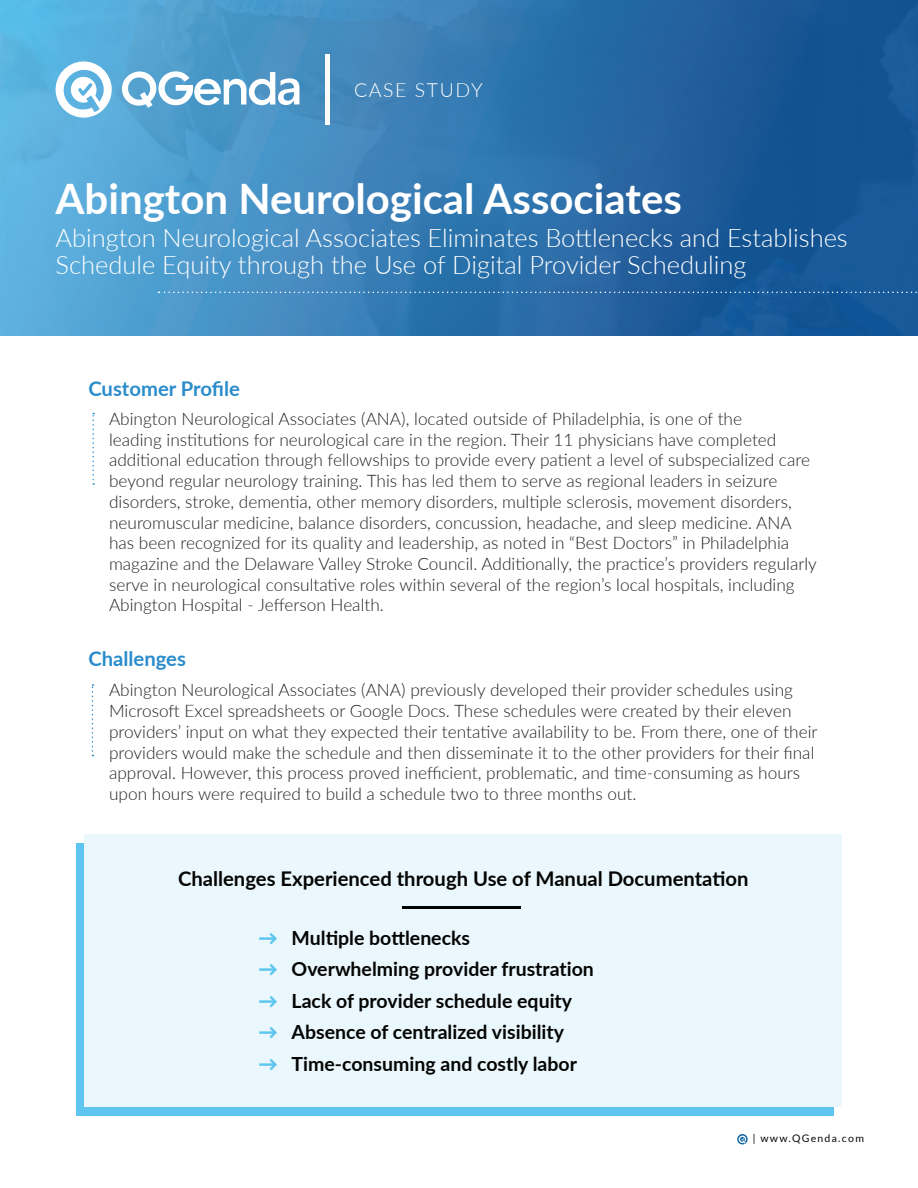
<style>
.page{position:relative;width:918px;height:1188px;background:#fff}
.page>*{position:absolute;margin:0;border:0;box-sizing:border-box;transform-origin:0 0}
.t1{font:700 42px "Lato";color:#fff}
.t2{font:300 25.5px/27px "Lato";color:#fff}
.t3{font:700 20.25px "Lato";color:#040503}
.t4{font:700 20.25px "Lato";color:#2a8ccb}
.t5{font:700 19.5px "Lato";color:#040503}
.t6{font:300 19.5px "Lato";letter-spacing:.08em;color:#fff}
.t7{font:300 17.25px/20.7px "Lato";color:#231f20}
.t8{font:10.5px "Lato";letter-spacing:.12em;color:#040503}
.s1{font-weight:900;color:#5dc5f0}
</style>
<div class="page">
<div style="left:76px;top:843px;width:758px;height:273px;background:#5dc5f0"></div>
<div style="left:84px;top:834px;width:758px;height:272px;background:#eaf7fd"></div>
<svg style="left:0;top:0;width:918px;height:336px;background:#347bb2"></svg>
<svg style="left:121px;top:71px;width:178px;height:37px"></svg>
<svg style="left:56px;top:61px;width:57px;height:57px"></svg>
<div style="left:325px;top:54px;width:5px;height:71px;background:#fff"></div>
<svg style="left:92px;top:413px;width:2px;height:72px"></svg>
<svg style="left:92px;top:684px;width:1px;height:72px"></svg>
<svg style="left:158px;top:292px;width:760px;height:1px"></svg>
<hr style="left:403px;top:906px;width:118px;height:2px;background:#040503">
<svg style="left:737px;top:1134px;width:11px;height:10px"></svg>
<p class="t6" style="left:354px;top:77px;width:130px">CASE STUDY</p>
<p class="t1" style="left:56px;top:168px;width:628px">Abington Neurological Associates</p>
<p class="t2" style="left:56px;top:223px;width:794px">Abington Neurological Associates Eliminates Bottlenecks and Establishes<br>Schedule Equity through the Use of Digital Provider Scheduling</p>
<p class="t4" style="left:88px;top:374px;width:153px">Customer Profile</p>
<p class="t7" style="left:109px;top:408px;width:709px">Abington Neurological Associates (ANA), located outside of Philadelphia, is one of the<br>leading institutions for neurological care in the region. Their 11 physicians have completed additional education through fellowships to provide every patient a level of subspecialized care beyond regular neurology training. This has led them to serve as regional leaders in seizure disorders, stroke, dementia, other memory disorders, multiple sclerosis, movement disorders, neuromuscular medicine, balance disorders, concussion, headache, and sleep medicine. ANA has been recognized for its quality and leadership, as noted in “Best Doctors” in Philadelphia magazine and the Delaware Valley Stroke Council. Additionally, the practice’s providers regularly serve in neurological consultative roles within several of the region’s local hospitals, including Abington Hospital - Jefferson Health.</p>
<p class="t4" style="left:88px;top:644px;width:99px">Challenges</p>
<p class="t7" style="left:109px;top:679px;width:710px">Abington Neurological Associates (ANA) previously developed their provider schedules using Microsoft Excel spreadsheets or Google Docs. These schedules were created by their eleven providers’ input on what they expected their tentative availability to be. From there, one of their providers would make the schedule and then disseminate it to the other providers for their final approval. However, this process proved inefficient, problematic, and time-consuming as hours upon hours were required to build a schedule two to three months out.</p>
<p class="t3" style="left:178px;top:864px;width:572px">Challenges Experienced through Use of Manual Documentation</p>
<p class="t5" style="left:259px;top:923px;width:213px"><span class="s1">→</span> Multiple bottlenecks</p>
<p class="t5" style="left:259px;top:955px;width:337px"><span class="s1">→</span> Overwhelming provider frustration</p>
<p class="t5" style="left:259px;top:986px;width:315px"><span class="s1">→</span> Lack of provider schedule equity</p>
<p class="t5" style="left:259px;top:1018px;width:307px"><span class="s1">→</span> Absence of centralized visibility</p>
<p class="t5" style="left:259px;top:1049px;width:320px"><span class="s1">→</span> Time-consuming and costly labor</p>
<p class="t8" style="left:753px;top:1131px;width:113px">| www.QGenda.com</p>
</div>
